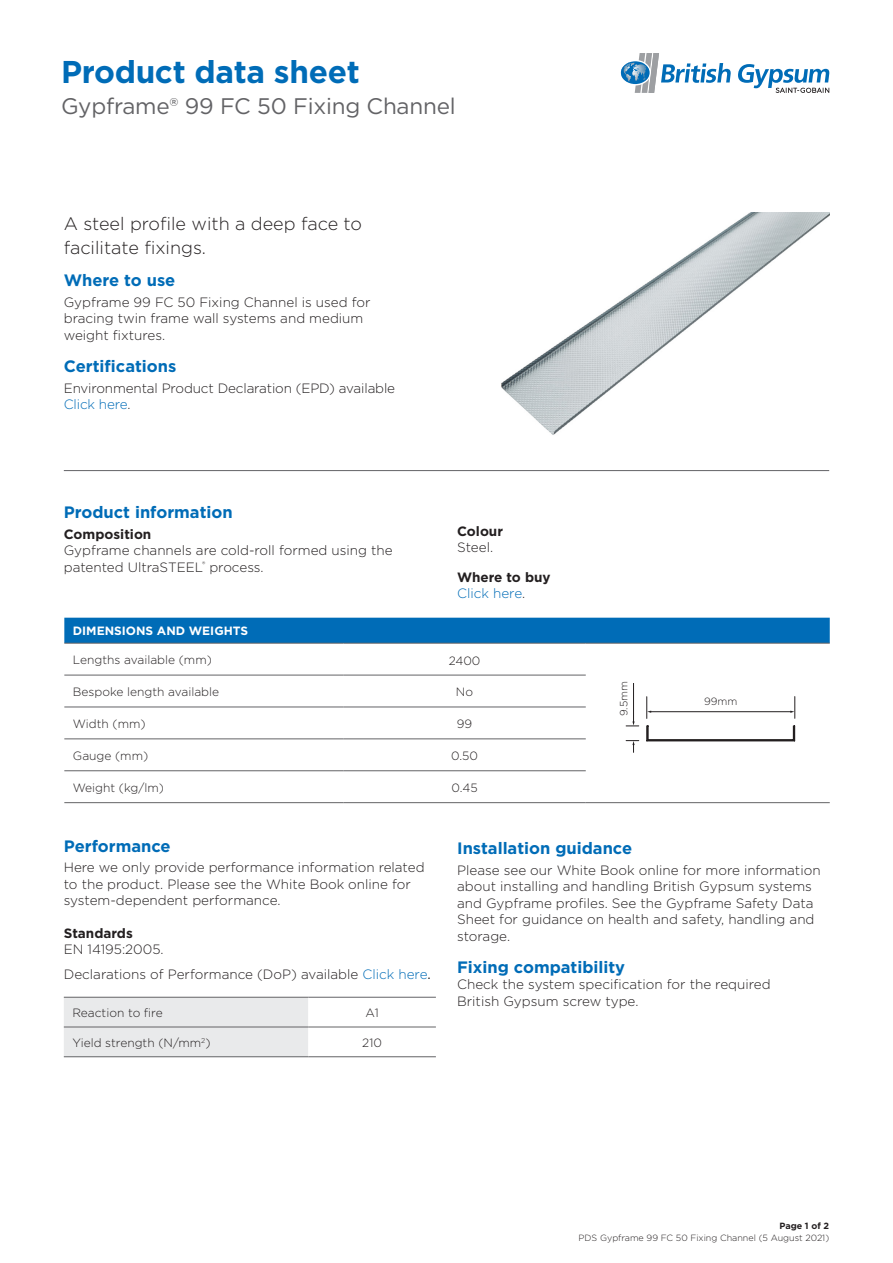
<style>
.page{position:relative;width:893px;height:1263px;background:#fff}
.page>*{position:absolute;margin:0;border:0;box-sizing:border-box;transform-origin:0 0}
.t1{font:700 31.5px "Gotham";letter-spacing:-.01em;color:#006cb7}
.t2{font:22.5px "Gotham";letter-spacing:-.01em;color:#636366}
.t3{font:300 18px/24px "Gotham";color:#231f20}
.t4{font:700 16.5px "Gotham";color:#006cb7}
.t5{font:300 13.5px/16.5px "Gotham";color:#231f20}
.t6{font:700 13.5px "Gotham";color:#231f20}
.t7{font:300 13.5px "Gotham";color:#006cb7}
.t8{font:300 12px "Gotham";color:#231f20}
.t9{font:700 12px "Gotham";color:#fff}
.t10{font:300 10.5px "Gotham";color:#231f20}
.t11{font:300 9px "Gotham";color:#231f20}
.t12{font:700 9px "Gotham";color:#231f20}
.s1{color:#006cb7}
.s2{color:#231f20}
.s3{font-weight:400}
</style>
<div class="page">
<svg style="left:738px;top:64px;width:92px;height:29px"></svg>
<svg style="left:621px;top:53px;width:110px;height:40px"></svg>
<div style="left:64px;top:618px;width:766px;height:25px;background:#006cb7"></div>
<svg style="left:64px;top:674px;width:732px;height:98px"></svg>
<hr style="left:64px;top:643px;width:279px;height:1px;background:#636366">
<hr style="left:343px;top:643px;width:243px;height:1px;background:#636366">
<hr style="left:586px;top:643px;width:244px;height:1px;background:#636366">
<hr style="left:64px;top:675px;width:279px;height:1px;background:#636366">
<hr style="left:343px;top:675px;width:243px;height:1px;background:#636366">
<hr style="left:64px;top:707px;width:279px;height:1px;background:#636366">
<hr style="left:343px;top:707px;width:243px;height:1px;background:#636366">
<hr style="left:64px;top:738px;width:279px;height:1px;background:#636366">
<hr style="left:343px;top:738px;width:243px;height:1px;background:#636366">
<hr style="left:64px;top:770px;width:279px;height:1px;background:#636366">
<hr style="left:343px;top:770px;width:243px;height:1px;background:#636366">
<hr style="left:64px;top:802px;width:279px;height:1px;background:#636366">
<hr style="left:343px;top:802px;width:243px;height:1px;background:#636366">
<hr style="left:586px;top:802px;width:244px;height:1px;background:#636366">
<svg style="left:64px;top:998px;width:372px;height:58px"></svg>
<hr style="left:64px;top:997px;width:244px;height:1px;background:#636366">
<hr style="left:308px;top:997px;width:128px;height:1px;background:#636366">
<hr style="left:64px;top:1026px;width:244px;height:1px;background:#636366">
<hr style="left:308px;top:1026px;width:128px;height:1px;background:#636366">
<hr style="left:64px;top:1056px;width:244px;height:1px;background:#636366">
<hr style="left:308px;top:1056px;width:128px;height:1px;background:#636366">
<hr style="left:64px;top:470px;width:765px;height:1px;background:#636366">
<img style="left:501px;top:213px;width:328px;height:222px">
<svg style="left:646px;top:725px;width:150px;height:17px"></svg>
<hr style="left:650px;top:711px;width:142px;height:1px;background:#231f20">
<svg style="left:790px;top:696px;width:5px;height:22px"></svg>
<svg style="left:646px;top:697px;width:5px;height:21px"></svg>
<svg style="left:626px;top:740px;width:13px;height:13px"></svg>
<hr style="left:633px;top:683px;width:1px;height:39px;background:#231f20">
<svg style="left:626px;top:721px;width:13px;height:5px"></svg>
<h1 class="t1" style="left:61px;top:51px;width:300px">Product data sheet</h1>
<h2 class="t2" style="left:61px;top:92px;width:396px">Gypframe® 99 FC 50 Fixing Channel</h2>
<p class="t3" style="left:64px;top:211px;width:300px">A steel profile with a deep face to facilitate fixings.</p>
<p class="t4" style="left:64px;top:269px;width:113px">Where to use</p>
<p class="t5" style="left:64px;top:293px;width:308px">Gypframe 99 FC 50 Fixing Channel is used for bracing twin frame wall systems and medium weight fixtures.</p>
<p class="t4" style="left:64px;top:355px;width:114px">Certifications</p>
<p class="t5" style="left:64px;top:379px;width:333px">Environmental Product Declaration (EPD) available<br><span class="s1">Click here</span>.</p>
<p class="t4" style="left:64px;top:501px;width:170px">Product information</p>
<p class="t6" style="left:64px;top:525px;width:89px">Composition</p>
<p class="t5" style="left:64px;top:542px;width:330px">Gypframe channels are cold-roll formed using the patented UltraSTEEL<sup>®</sup> process.</p>
<p class="t6" style="left:457px;top:522px;width:47px">Colour</p>
<p class="t5" style="left:457px;top:539px;width:38px">Steel.</p>
<p class="t6" style="left:457px;top:568px;width:95px">Where to buy</p>
<p class="t7" style="left:457px;top:585px;width:70px">Click here<span class="s2">.</span></p>
<p class="t9" style="left:73px;top:623px;width:177px">DIMENSIONS AND WEIGHTS</p>
<p class="t8" style="left:73px;top:652px;width:141px">Lengths available (mm)</p>
<p class="t8" style="left:449px;top:653px;width:33px">2400</p>
<p class="t8" style="left:73px;top:684px;width:148px">Bespoke length available</p>
<p class="t8" style="left:456px;top:685px;width:19px">No</p>
<p class="t8" style="left:73px;top:716px;width:74px">Width (mm)</p>
<p class="t8" style="left:457px;top:716px;width:17px">99</p>
<p class="t8" style="left:73px;top:748px;width:77px">Gauge (mm)</p>
<p class="t8" style="left:451px;top:748px;width:28px">0.50</p>
<p class="t8" style="left:73px;top:780px;width:93px">Weight (kg/lm)</p>
<p class="t8" style="left:451px;top:780px;width:28px">0.45</p>
<p class="t10" style="left:617px;top:716px;width:37px;rotate:-90deg">9.5mm</p>
<p class="t10" style="left:704px;top:695px;width:35px">99mm</p>
<p class="t4" style="left:64px;top:835px;width:108px">Performance</p>
<p class="t5" style="left:64px;top:859px;width:362px">Here we only provide performance information related to the product. Please see the White Book online for system-dependent performance.</p>
<p class="t6" style="left:64px;top:924px;width:71px">Standards</p>
<p class="t5" style="left:64px;top:941px;width:101px">EN 14195:2005.</p>
<p class="t5" style="left:64px;top:966px;width:369px">Declarations of Performance (DoP) available <span class="s1">Click here</span><span class="s3">.</span></p>
<p class="t8" style="left:72px;top:1005px;width:92px">Reaction to fire</p>
<p class="t8" style="left:365px;top:1005px;width:15px">A1</p>
<p class="t8" style="left:72px;top:1035px;width:140px">Yield strength (N/mm<sup>2</sup>)</p>
<p class="t8" style="left:362px;top:1035px;width:21px">210</p>
<p class="t4" style="left:457px;top:837px;width:177px">Installation guidance</p>
<p class="t5" style="left:457px;top:861px;width:365px">Please see our White Book online for more information about installing and handling British Gypsum systems and Gypframe profiles. See the Gypframe Safety Data Sheet for guidance on health and safety, handling and storage.</p>
<p class="t4" style="left:457px;top:956px;width:170px">Fixing compatibility</p>
<p class="t5" style="left:457px;top:976px;width:315px">Check the system specification for the required<br>British Gypsum screw type.</p>
<p class="t12" style="left:779px;top:1219px;width:51px">Page 1 of 2</p>
<p class="t11" style="left:579px;top:1232px;width:252px">PDS Gypframe 99 FC 50 Fixing Channel (5 August 2021)</p>
</div>
